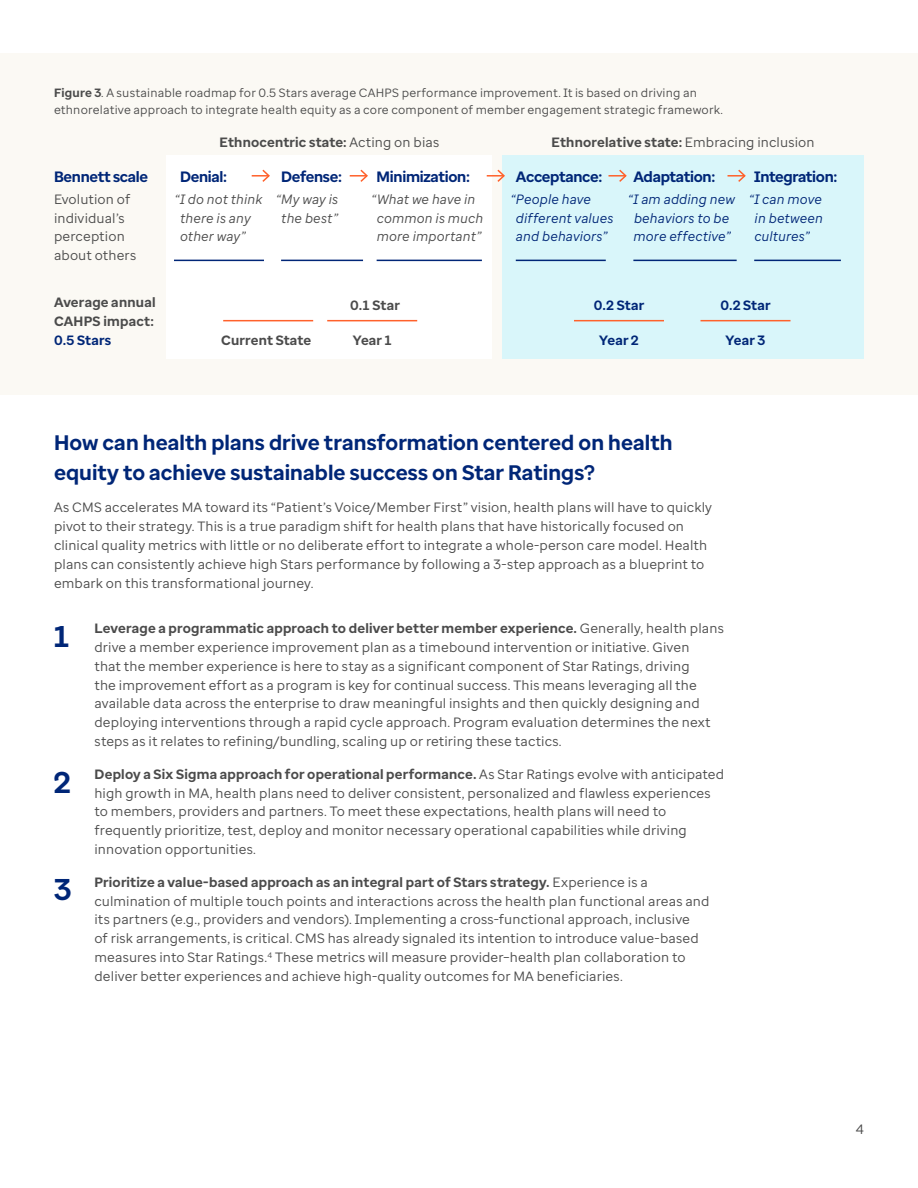
<style>
.page{position:relative;width:918px;height:1188px;background:#fff}
.page>*{position:absolute;margin:0;border:0;box-sizing:border-box;transform-origin:0 0}
.t1{font:700 30px "Optum Sans";color:#002677}
.t2{font:700 21px/29.4px "Optum Sans";letter-spacing:.005em;color:#002677}
.t3{font:700 15px "Optum Sans";letter-spacing:-.02em;color:#002677}
.t4{font:13.5px/18.9px "Optum Sans";letter-spacing:.01em;color:#4b4b4b}
.t5{font:700 13.5px/18.9px "Optum Sans";letter-spacing:.015em;color:#4b4b4b}
.t6{font:italic 13.5px/18.9px "Optum Sans";letter-spacing:.005em;color:#002677}
.t7{font:italic 13.5px/18.9px "Optum Sans";letter-spacing:.005em;color:#4b4b4b;text-align:center}
.t8{font:700 13.5px "Optum Sans";letter-spacing:.015em;color:#002677}
.t9{font:12px/16.8px "Optum Sans";letter-spacing:.015em;color:#4b4b4b}
.s1{font-weight:700}
.s2{font-weight:400}
</style>
<div class="page">
<div style="left:0;top:53px;width:918px;height:341px;background:#fbf9f4"></div>
<div style="left:166px;top:156px;width:326px;height:203px;background:#fff"></div>
<div style="left:502px;top:156px;width:362px;height:203px;background:#d9f6fa"></div>
<svg style="left:252px;top:169px;width:18px;height:13px"></svg>
<svg style="left:608px;top:169px;width:19px;height:13px"></svg>
<svg style="left:350px;top:169px;width:18px;height:13px"></svg>
<svg style="left:487px;top:169px;width:18px;height:13px"></svg>
<svg style="left:728px;top:169px;width:18px;height:13px"></svg>
<hr style="left:174px;top:260px;width:90px;height:1px;background:#002677">
<hr style="left:516px;top:260px;width:90px;height:1px;background:#002677">
<hr style="left:281px;top:260px;width:82px;height:1px;background:#002677">
<hr style="left:633px;top:260px;width:104px;height:1px;background:#002677">
<hr style="left:377px;top:260px;width:105px;height:1px;background:#002677">
<hr style="left:754px;top:260px;width:87px;height:1px;background:#002677">
<hr style="left:327px;top:320px;width:90px;height:1px;background:#ff612b">
<hr style="left:701px;top:320px;width:90px;height:1px;background:#ff612b">
<hr style="left:223px;top:320px;width:90px;height:1px;background:#ff612b">
<hr style="left:574px;top:320px;width:90px;height:1px;background:#ff612b">
<p class="t9" style="left:54px;top:84px;width:671px"><span class="s1">Figure 3</span>. A sustainable roadmap for 0.5 Stars average CAHPS performance improvement. It is based on driving an ethnorelative approach to integrate health equity as a core component of member engagement strategic framework.</p>
<p class="t5" style="left:220px;top:132px;width:221px">Ethnocentric state: <span class="s2">Acting on bias</span></p>
<p class="t5" style="left:552px;top:132px;width:264px">Ethnorelative state: <span class="s2">Embracing inclusion</span></p>
<p class="t3" style="left:54px;top:166px;width:96px">Bennett scale</p>
<p class="t3" style="left:180px;top:166px;width:49px">Denial:</p>
<p class="t3" style="left:281px;top:166px;width:62px">Defense:</p>
<p class="t3" style="left:377px;top:166px;width:95px">Minimization:</p>
<p class="t3" style="left:516px;top:166px;width:88px">Acceptance:</p>
<p class="t3" style="left:633px;top:166px;width:83px">Adaptation:</p>
<p class="t3" style="left:754px;top:166px;width:85px">Integration:</p>
<p class="t4" style="left:54px;top:189px;width:84px">Evolution of individual’s perception about others</p>
<p class="t7" style="left:180px;top:189px;width:84px;text-align:left;text-indent:-5px">“I do not think there is any other way”</p>
<p class="t6" style="left:516px;top:189px;width:99px;text-indent:-5px">“People have different values and behaviors”</p>
<p class="t7" style="left:276px;top:189px;width:64px">“My way is the best”</p>
<p class="t6" style="left:628px;top:189px;width:108px;text-align:center">“I am adding new behaviors to be more effective”</p>
<p class="t7" style="left:372px;top:189px;width:113px">“What we have in common is much more important”</p>
<p class="t6" style="left:754px;top:189px;width:70px;text-align:justify;text-indent:-5px">“I can move in between cultures”</p>
<p class="t5" style="left:54px;top:293px;width:103px">Average annual<br>CAHPS impact:</p>
<p class="t8" style="left:54px;top:331px;width:59px">0.5 Stars</p>
<p class="t5" style="left:350px;top:295px;width:51px">0.1 Star</p>
<p class="t8" style="left:594px;top:296px;width:52px">0.2 Star</p>
<p class="t8" style="left:720px;top:296px;width:52px">0.2 Star</p>
<p class="t5" style="left:221px;top:331px;width:92px">Current State</p>
<p class="t5" style="left:353px;top:331px;width:40px">Year 1</p>
<p class="t8" style="left:599px;top:331px;width:41px">Year 2</p>
<p class="t8" style="left:726px;top:331px;width:41px">Year 3</p>
<h2 class="t2" style="left:54px;top:428px;width:620px">How can health plans drive transformation centered on health equity to achieve sustainable success on Star Ratings?</h2>
<p class="t4" style="left:54px;top:498px;width:660px">As CMS accelerates MA toward its “Patient’s Voice/Member First” vision, health plans will have to quickly pivot to their strategy. This is a true paradigm shift for health plans that have historically focused on clinical quality metrics with little or no deliberate effort to integrate a whole-person care model. Health plans can consistently achieve high Stars performance by following a 3-step approach as a blueprint to embark on this transformational journey.</p>
<p class="t4" style="left:94px;top:619px;width:631px"><span class="s1">Leverage a programmatic approach to deliver better member experience.</span> Generally, health plans drive a member experience improvement plan as a timebound intervention or initiative. Given<br>that the member experience is here to stay as a significant component of Star Ratings, driving<br>the improvement effort as a program is key for continual success. This means leveraging all the available data across the enterprise to draw meaningful insights and then quickly designing and deploying interventions through a rapid cycle approach. Program evaluation determines the next steps as it relates to refining/bundling, scaling up or retiring these tactics.</p>
<p class="t4" style="left:94px;top:764px;width:631px"><span class="s1">Deploy a Six Sigma approach for operational performance.</span> As Star Ratings evolve with anticipated high growth in MA, health plans need to deliver consistent, personalized and flawless experiences to members, providers and partners. To meet these expectations, health plans will need to frequently prioritize, test, deploy and monitor necessary operational capabilities while driving innovation opportunities.</p>
<p class="t4" style="left:94px;top:872px;width:617px"><span class="s1">Prioritize a value-based approach as an integral part of Stars strategy.</span> Experience is a culmination of multiple touch points and interactions across the health plan functional areas and its partners (e.g., providers and vendors). Implementing a cross-functional approach, inclusive<br>of risk arrangements, is critical. CMS has already signaled its intention to introduce value-based measures into Star Ratings.<sup>4</sup> These metrics will measure provider–health plan collaboration to deliver better experiences and achieve high-quality outcomes for MA beneficiaries.</p>
<h1 class="t1" style="left:54px;top:617px;width:17px">1</h1>
<h1 class="t1" style="left:54px;top:763px;width:18px">2</h1>
<h1 class="t1" style="left:54px;top:869px;width:19px">3</h1>
<p class="t4" style="left:856px;top:1120px;width:10px">4</p>
</div>
